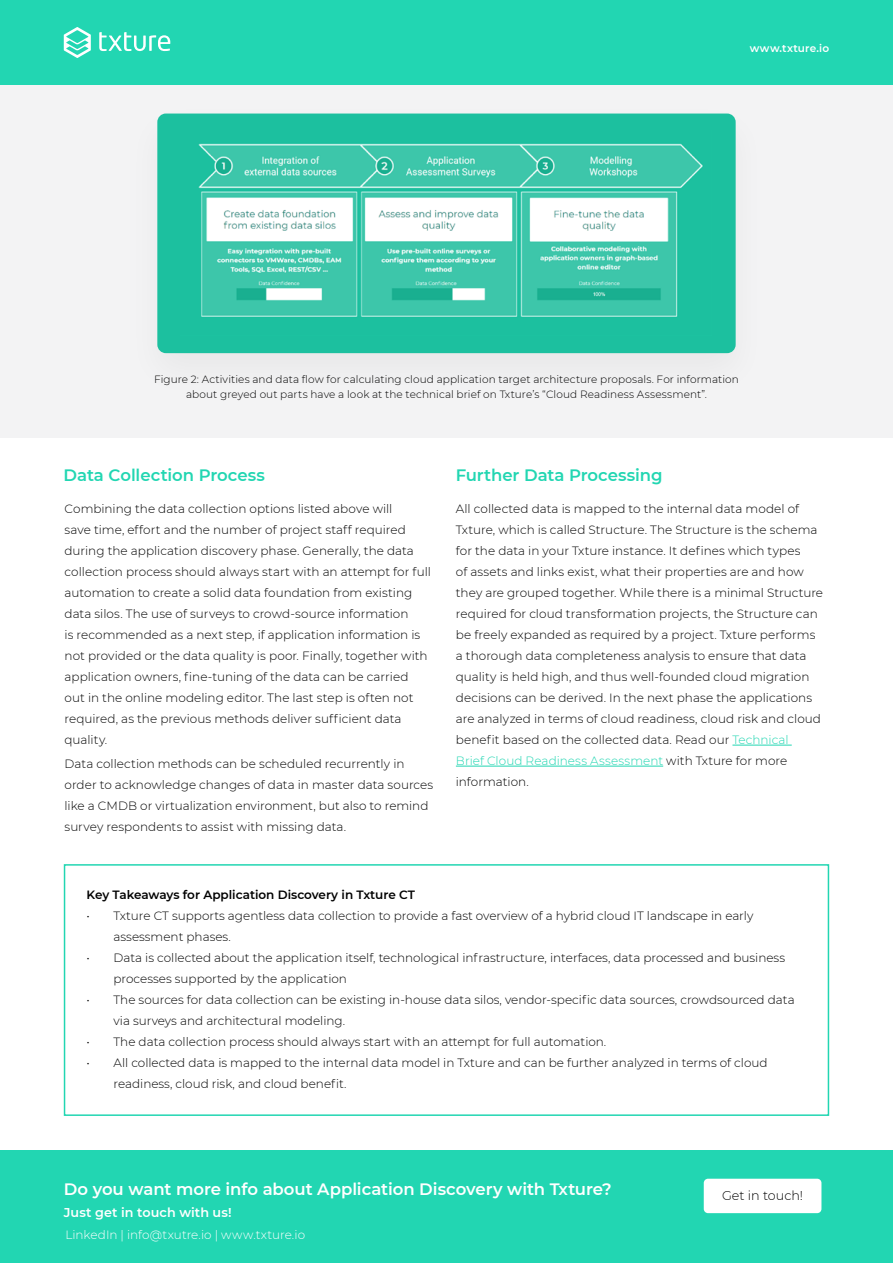
<style>
.page{position:relative;width:893px;height:1263px;background:#fff}
.page>*{position:absolute;margin:0;border:0;box-sizing:border-box;transform-origin:0 0}
.t1{font:600 16.5px "Montserrat";letter-spacing:-.005em;color:#fff}
.t2{font:600 16.5px "Montserrat";letter-spacing:-.005em;color:#22d6b2}
.t3{font:600 12.75px "Montserrat";letter-spacing:.01em;color:#fff}
.t4{font:300 12.75px "Montserrat";color:#000}
.t5{font:300 12px/21px "Montserrat";color:#000}
.t6{font:600 12px "Montserrat";color:#000}
.t7{font:300 12px "Montserrat";color:#fff}
.t8{font:300 10.5px/15px "Montserrat";letter-spacing:.01em;color:#000;text-align:center}
.t9{font:600 10.5px "Montserrat";letter-spacing:.025em;color:#fff}
.s1{color:#22d6b2}
</style>
<div class="page">
<div style="left:0;top:0;width:893px;height:85px;background:#22d6b2"></div>
<svg style="left:99px;top:32px;width:71px;height:19px"></svg>
<svg style="left:64px;top:27px;width:27px;height:31px"></svg>
<div style="left:0;top:1150px;width:893px;height:113px;background:#22d6b2"></div>
<div style="left:0;top:85px;width:893px;height:353px;background:#f3f3f4"></div>
<hr style="left:732px;top:745px;width:60px;height:1px;background:#22d6b2">
<hr style="left:456px;top:766px;width:207px;height:1px;background:#22d6b2">
<div style="left:64px;top:864px;width:765px;height:252px;border:2px solid #22d6b2"></div>
<div style="left:704px;top:1179px;width:117px;height:34px;background:#fff;border-radius:4px"></div>
<div style="left:157px;top:114px;width:579px;height:239px;background:#1cc09f;border-radius:9px"></div>
<img style="left:198px;top:143px;width:505px;height:174px">
<p class="t9" style="left:750px;top:40px;width:81px">www.txture.io</p>
<p class="t8" style="left:154px;top:371px;width:586px">Figure 2: Activities and data flow for calculating cloud application target architecture proposals. For information about greyed out parts have a look at the technical brief on Txture’s “Cloud Readiness Assessment”.</p>
<h1 class="t2" style="left:64px;top:463px;width:203px">Data Collection Process</h1>
<h1 class="t2" style="left:456px;top:463px;width:208px">Further Data Processing</h1>
<p class="t5" style="left:65px;top:498px;width:368px">Combining the data collection options listed above will<br>save time, effort and the number of project staff required during the application discovery phase. Generally, the data collection process should always start with an attempt for full automation to create a solid data foundation from existing data silos. The use of surveys to crowd-source information<br>is recommended as a next step, if application information is not provided or the data quality is poor. Finally, together with application owners, fine-tuning of the data can be carried out in the online modeling editor. The last step is often not required, as the previous methods deliver sufficient data quality.</p>
<p class="t5" style="left:65px;top:753px;width:370px">Data collection methods can be scheduled recurrently in order to acknowledge changes of data in master data sources like a CMDB or virtualization environment, but also to remind survey respondents to assist with missing data.</p>
<p class="t5" style="left:456px;top:498px;width:369px">All collected data is mapped to the internal data model of Txture, which is called Structure. The Structure is the schema for the data in your Txture instance. It defines which types<br>of assets and links exist, what their properties are and how they are grouped together. While there is a minimal Structure required for cloud transformation projects, the Structure can be freely expanded as required by a project. Txture performs a thorough data completeness analysis to ensure that data quality is held high, and thus well-founded cloud migration decisions can be derived. In the next phase the applications are analyzed in terms of cloud readiness, cloud risk and cloud benefit based on the collected data. Read our <span class="s1">Technical<br>Brief Cloud Readiness Assessment</span> with Txture for more information.</p>
<p class="t6" style="left:87px;top:886px;width:330px">Key Takeaways for Application Discovery in Txture CT</p>
<p class="t5" style="left:114px;top:904px;width:641px;text-indent:-27px">• Txture CT supports agentless data collection to provide a fast overview of a hybrid cloud IT landscape in early assessment phases.</p>
<p class="t5" style="left:114px;top:946px;width:673px;text-indent:-27px">• Data is collected about the application itself, technological infrastructure, interfaces, data processed and business processes supported by the application</p>
<p class="t5" style="left:114px;top:988px;width:683px;text-indent:-27px">• The sources for data collection can be existing in-house data silos, vendor-specific data sources, crowdsourced data via surveys and architectural modeling.</p>
<p class="t5" style="left:87px;top:1030px;width:521px">• The data collection process should always start with an attempt for full automation.</p>
<p class="t5" style="left:114px;top:1051px;width:655px;text-indent:-27px">• All collected data is mapped to the internal data model in Txture and can be further analyzed in terms of cloud readiness, cloud risk, and cloud benefit.</p>
<h1 class="t1" style="left:64px;top:1177px;width:549px">Do you want more info about Application Discovery with Txture?</h1>
<p class="t3" style="left:64px;top:1203px;width:170px">Just get in touch with us!</p>
<p class="t7" style="left:65px;top:1227px;width:241px">LinkedIn | info@txutre.io | www.txture.io</p>
<p class="t4" style="left:722px;top:1187px;width:83px">Get in touch!</p>
</div>
